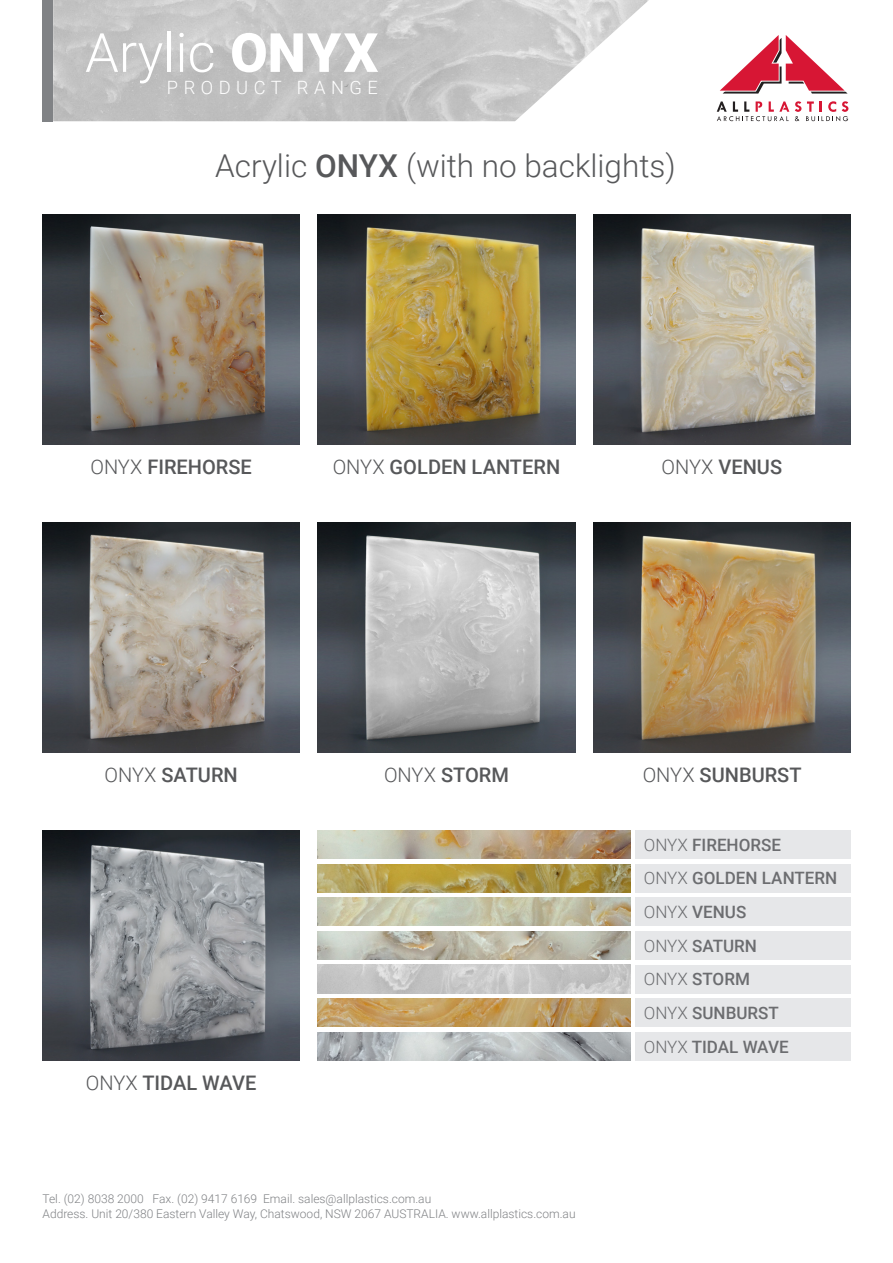
<style>
.page{position:relative;width:893px;height:1263px;background:#fff}
.page>*{position:absolute;margin:0;border:0;box-sizing:border-box;transform-origin:0 0}
.t1{font:300 54.15px "Roboto";color:#fff}
.t2{font:300 31.5px "Roboto";color:#57585a}
.t3{font:500 20.1px "Roboto";color:#57585a}
.t4{font:300 18.3px "Roboto";letter-spacing:.3em;color:#fff}
.t5{font:500 17.1px "Roboto";color:#6c6d70}
.t6{font:300 12px "Roboto";color:#808285}
.s1{font-weight:900}
.s2{font-weight:500}
.s3{font-weight:300}
</style>
<div class="page">
<div style="left:635px;top:830px;width:215px;height:28px;background:#e6e7e9"></div>
<div style="left:635px;top:864px;width:215px;height:28px;background:#e6e7e9"></div>
<div style="left:635px;top:931px;width:215px;height:28px;background:#e6e7e9"></div>
<div style="left:635px;top:965px;width:215px;height:28px;background:#e6e7e9"></div>
<div style="left:635px;top:999px;width:215px;height:28px;background:#e6e7e9"></div>
<div style="left:635px;top:1032px;width:215px;height:28px;background:#e6e7e9"></div>
<div style="left:635px;top:898px;width:215px;height:28px;background:#e6e7e9"></div>
<img style="left:43px;top:214px;width:257px;height:230px">
<img style="left:318px;top:214px;width:257px;height:230px">
<img style="left:593px;top:214px;width:257px;height:230px">
<img style="left:43px;top:522px;width:257px;height:230px">
<img style="left:318px;top:522px;width:257px;height:230px">
<img style="left:593px;top:522px;width:257px;height:230px">
<img style="left:43px;top:830px;width:257px;height:230px">
<img style="left:318px;top:830px;width:312px;height:28px">
<img style="left:318px;top:898px;width:312px;height:28px">
<img style="left:318px;top:965px;width:312px;height:28px">
<img style="left:318px;top:864px;width:312px;height:28px">
<img style="left:318px;top:931px;width:312px;height:28px">
<img style="left:318px;top:999px;width:312px;height:28px">
<img style="left:318px;top:1032px;width:312px;height:28px">
<svg style="left:720px;top:35px;width:128px;height:59px"></svg>
<svg style="left:717px;top:101px;width:72px;height:20px"></svg>
<svg style="left:795px;top:101px;width:53px;height:20px"></svg>
<img style="left:53px;top:0;width:596px;height:121px">
<div style="left:43px;top:0;width:10px;height:121px;background:#808285"></div>
<p class="t1" style="left:85px;top:15px;width:295px">Arylic <span class="s1">ONYX</span></p>
<p class="t4" style="left:167px;top:74px;width:213px">PRODUCT RANGE</p>
<p class="t2" style="left:215px;top:144px;width:462px">Acrylic <span class="s2">ONYX</span> (with no backlights)</p>
<p class="t3" style="left:90px;top:453px;width:163px"><span class="s3">ONYX</span> FIREHORSE</p>
<p class="t3" style="left:333px;top:453px;width:229px"><span class="s3">ONYX</span> GOLDEN LANTERN</p>
<p class="t3" style="left:661px;top:453px;width:122px"><span class="s3">ONYX</span> VENUS</p>
<p class="t3" style="left:105px;top:761px;width:135px"><span class="s3">ONYX</span> SATURN</p>
<p class="t3" style="left:86px;top:1069px;width:172px"><span class="s3">ONYX</span> TIDAL WAVE</p>
<p class="t3" style="left:384px;top:761px;width:126px"><span class="s3">ONYX</span> STORM</p>
<p class="t6" style="left:43px;top:1190px;width:390px">Tel. (02) 8038 2000 Fax. (02) 9417 6169 Email. sales@allplastics.com.au</p>
<p class="t6" style="left:43px;top:1205px;width:535px">Address. Unit 20/380 Eastern Valley Way, Chatswood, NSW 2067 AUSTRALIA. www.allplastics.com.au</p>
<p class="t3" style="left:643px;top:761px;width:160px"><span class="s3">ONYX</span> SUNBURST</p>
<p class="t5" style="left:644px;top:833px;width:139px"><span class="s3">ONYX</span> FIREHORSE</p>
<p class="t5" style="left:644px;top:866px;width:195px"><span class="s3">ONYX</span> GOLDEN LANTERN</p>
<p class="t5" style="left:644px;top:900px;width:104px"><span class="s3">ONYX</span> VENUS</p>
<p class="t5" style="left:644px;top:934px;width:115px"><span class="s3">ONYX</span> SATURN</p>
<p class="t5" style="left:644px;top:967px;width:108px"><span class="s3">ONYX</span> STORM</p>
<p class="t5" style="left:644px;top:1001px;width:137px"><span class="s3">ONYX</span> SUNBURST</p>
<p class="t5" style="left:644px;top:1035px;width:146px"><span class="s3">ONYX</span> TIDAL WAVE</p>
</div>
